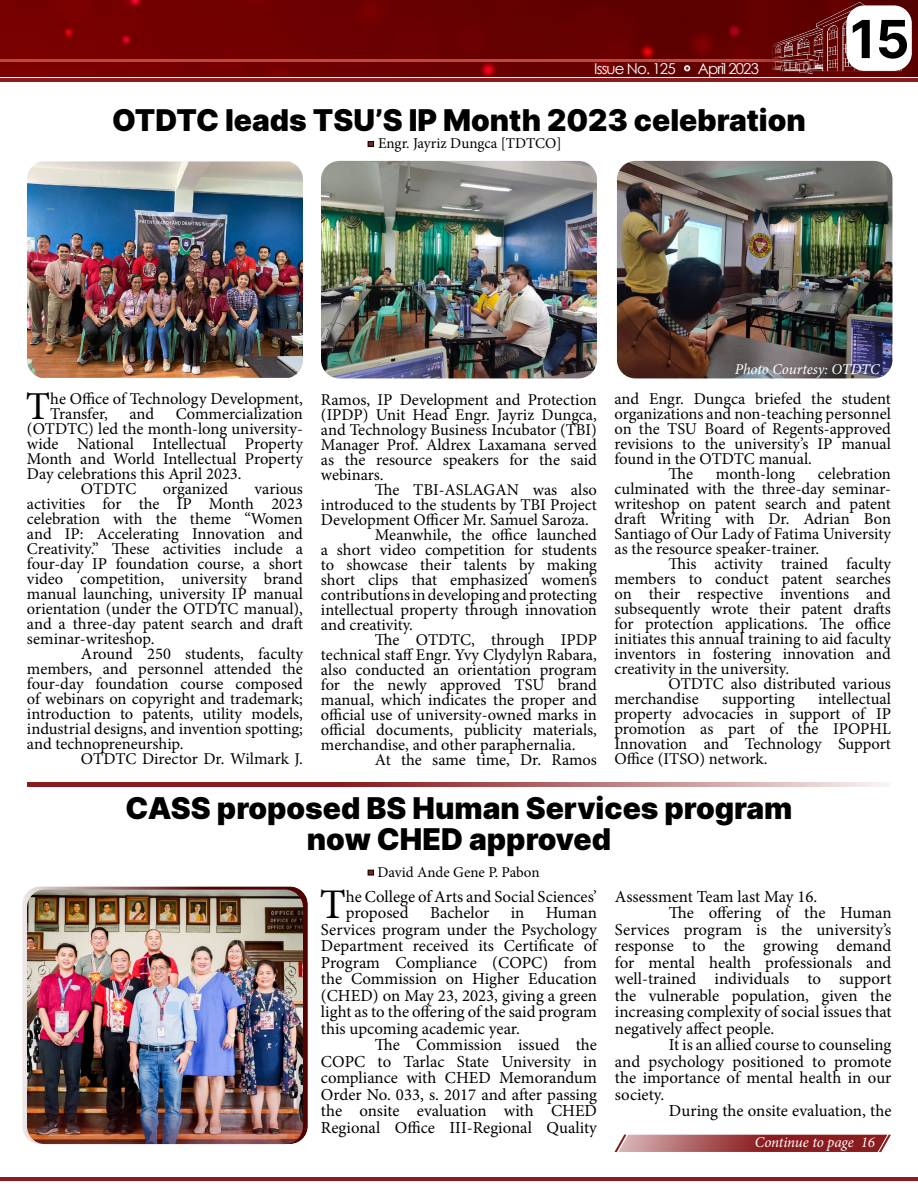
<style>
.page{position:relative;width:918px;height:1188px;background:#fff}
.page>*{position:absolute;margin:0;border:0;box-sizing:border-box;transform-origin:0 0}
.t1{font:700 52.5px "Inter";color:#000}
.t2{font:42.15px "Minion Pro";color:#000}
.t3{font:39.6px "Minion Pro";color:#000}
.t4{font:900 30px/30.9px "Inter";color:#000;text-align:center}
.t5{font:16.8px/16.5px "Minion Pro";color:#000;text-align:justify}
.t6{font:16.5px/15px "Minion Pro";letter-spacing:-.005em;color:#000;text-align:justify}
.t7{font:15px "Minion Pro";color:#000}
.t8{font:italic 15px "Minion Pro";letter-spacing:-.01em;color:#fff}
.t9{font:15px "Century Gothic";letter-spacing:-.06em;color:#fff}
</style>
<div class="page">
<img style="left:0;top:0;width:918px;height:76px">
<hr style="left:0;top:78px;width:918px;height:3px;background:#8a1b1e">
<div style="left:0;top:49px;width:918px;height:14px;background:#41ad49;opacity:.27"></div>
<img style="left:748px;top:0;width:168px;height:82px">
<svg style="left:684px;top:65px;width:6px;height:6px"></svg>
<div style="left:846px;top:5px;width:66px;height:66px;background:#fff;border-radius:18px"></div>
<hr style="left:0;top:1177px;width:918px;height:3px;background:#8a1b1e">
<svg style="left:368px;top:141px;width:6px;height:6px"></svg>
<img style="left:321px;top:161px;width:276px;height:217px">
<img style="left:27px;top:161px;width:276px;height:217px">
<img style="left:617px;top:161px;width:275px;height:217px">
<svg style="left:27px;top:782px;width:861px;height:4px;background:#ab5c5f"></svg>
<svg style="left:614px;top:1135px;width:277px;height:17px;background:#a34c4e"></svg>
<svg style="left:368px;top:870px;width:6px;height:6px"></svg>
<div style="left:10px;top:886px;width:311px;height:269px;background:#41ad49;opacity:.27"></div>
<img style="left:27px;top:890px;width:276px;height:254px">
<p class="t9" style="left:594px;top:58px;width:83px">Issue No. 125</p>
<p class="t9" style="left:698px;top:58px;width:63px">April 2023</p>
<h3 class="t4" style="left:112px;top:104px;width:695px">OTDTC leads TSU’S IP Month 2023 celebration</h3>
<p class="t7" style="left:378px;top:134px;width:185px">Engr. Jayriz Dungca [TDTCO]</p>
<h1 class="t1" style="left:850px;top:0;width:61px">15</h1>
<h3 class="t3" style="left:26px;top:380px;width:26px">T</h3>
<p class="t6" style="left:50px;top:391px;width:254px">he Office of Technology Development,<br>Transfer,</p>
<p class="t6" style="left:129px;top:406px;width:26px">and</p>
<p class="t6" style="left:176px;top:406px;width:129px">Commercialization</p>
<p class="t6" style="left:27px;top:421px;width:278px">(OTDTC) led the month-long university-</p>
<p class="t6" style="left:27px;top:436px;width:278px">wide National Intellectual Property</p>
<p class="t6" style="left:27px;top:451px;width:278px">Month and World Intellectual Property</p>
<p class="t6" style="left:27px;top:466px;width:216px">Day celebrations this April 2023.</p>
<p class="t6" style="left:81px;top:481px;width:57px">OTDTC</p>
<p class="t6" style="left:163px;top:481px;width:67px">organized</p>
<p class="t6" style="left:27px;top:481px;width:278px;text-indent:228px">various activities for the IP Month 2023 celebration with the theme “Women and IP: Accelerating Innovation and Creativity.” These activities include a four-day IP foundation course, a short video competition, university brand manual launching, university IP manual orientation (under the OTDTC manual), and a three-day patent search and draft seminar-writeshop.</p>
<p class="t6" style="left:27px;top:646px;width:278px;text-indent:54px">Around 250 students, faculty members, and personnel attended the four-day foundation course composed of webinars on copyright and trademark; introduction to patents, utility models, industrial designs, and invention spotting; and technopreneurship.</p>
<p class="t6" style="left:81px;top:751px;width:224px">OTDTC Director Dr. Wilmark J.</p>
<p class="t6" style="left:321px;top:392px;width:278px">Ramos, IP Development and Protection (IPDP) Unit Head Engr. Jayriz Dungca, and Technology Business Incubator (TBI)<br>Manager Prof. Aldrex Laxamana served as the resource speakers for the said webinars.</p>
<p class="t6" style="left:375px;top:482px;width:224px">The TBI-ASLAGAN was also</p>
<p class="t6" style="left:321px;top:497px;width:278px">introduced to the students by TBI Project</p>
<p class="t6" style="left:321px;top:512px;width:269px">Development Officer Mr. Samuel Saroza.</p>
<p class="t6" style="left:375px;top:527px;width:223px">Meanwhile, the office launched</p>
<p class="t6" style="left:321px;top:542px;width:278px">a short video competition for students</p>
<p class="t6" style="left:321px;top:557px;width:278px">to showcase their talents by making</p>
<p class="t6" style="left:321px;top:572px;width:277px">short clips that emphasized women’s</p>
<p class="t6" style="left:321px;top:587px;width:277px">contributions in developing and protecting</p>
<p class="t6" style="left:321px;top:602px;width:277px">intellectual property through innovation</p>
<p class="t6" style="left:321px;top:617px;width:93px">and creativity.</p>
<p class="t6" style="left:375px;top:632px;width:223px">The OTDTC, through IPDP</p>
<p class="t6" style="left:321px;top:647px;width:277px">technical staff Engr. Yvy Clydylyn Rabara,</p>
<p class="t6" style="left:321px;top:662px;width:278px">also conducted an orientation program</p>
<p class="t6" style="left:321px;top:677px;width:277px">for the newly approved TSU brand</p>
<p class="t6" style="left:321px;top:692px;width:277px">manual, which indicates the proper and</p>
<p class="t6" style="left:321px;top:707px;width:278px">official use of university-owned marks in</p>
<p class="t6" style="left:321px;top:722px;width:277px">official documents, publicity materials,</p>
<p class="t6" style="left:321px;top:737px;width:256px">merchandise, and other paraphernalia.</p>
<p class="t6" style="left:375px;top:752px;width:224px">At the same time, Dr. Ramos</p>
<p class="t8" style="left:735px;top:359px;width:147px">Photo Courtesy: OTDTC</p>
<p class="t6" style="left:614px;top:391px;width:278px">and Engr. Dungca briefed the student</p>
<p class="t6" style="left:614px;top:406px;width:278px">organizations and non-teaching personnel</p>
<p class="t6" style="left:614px;top:421px;width:278px">on the TSU Board of Regents-approved</p>
<p class="t6" style="left:614px;top:436px;width:278px">revisions to the university’s IP manual</p>
<p class="t6" style="left:614px;top:451px;width:199px">found in the OTDTC manual.</p>
<p class="t6" style="left:668px;top:466px;width:26px">The</p>
<p class="t6" style="left:716px;top:466px;width:81px">month-long</p>
<p class="t6" style="left:614px;top:466px;width:278px;text-indent:203px">celebration culminated with the three-day seminar&shy;writeshop on patent search and patent draft Writing with Dr. Adrian Bon Santiago of Our Lady of Fatima University as the resource speaker-trainer.</p>
<p class="t6" style="left:614px;top:556px;width:278px;text-indent:54px">This activity trained faculty members to conduct patent searches on their respective inventions and subsequently wrote their patent drafts for protection applications. The office initiates this annual training to aid faculty inventors in fostering innovation and creativity in the university.</p>
<p class="t6" style="left:614px;top:676px;width:278px;text-indent:54px">OTDTC also distributed various merchandise</p>
<p class="t6" style="left:614px;top:691px;width:278px;text-indent:204px">intellectual property advocacies in support of IP promotion as part of the IPOPHL Innovation and Technology Support Office (ITSO) network.</p>
<p class="t6" style="left:722px;top:691px;width:74px">supporting</p>
<h3 class="t4" style="left:126px;top:792px;width:668px">CASS proposed BS Human Services program now CHED approved</h3>
<p class="t7" style="left:377px;top:862px;width:164px">David Ande Gene P. Pabon</p>
<h2 class="t2" style="left:320px;top:877px;width:28px">T</h2>
<p class="t5" style="left:346px;top:888px;width:253px">he College of Arts and Social Sciences’ proposed</p>
<p class="t5" style="left:615px;top:888px;width:204px">Assessment Team last May 16.</p>
<p class="t5" style="left:669px;top:905px;width:224px">The offering of the Human</p>
<p class="t5" style="left:615px;top:921px;width:278px">Services program is the university’s</p>
<p class="t5" style="left:615px;top:938px;width:278px">response to the growing demand</p>
<p class="t5" style="left:615px;top:954px;width:278px">for mental health professionals and</p>
<p class="t5" style="left:615px;top:971px;width:278px">well-trained individuals to support</p>
<p class="t5" style="left:615px;top:987px;width:278px">the vulnerable population, given the</p>
<p class="t5" style="left:615px;top:1004px;width:278px">increasing complexity of social issues that</p>
<p class="t5" style="left:615px;top:1020px;width:161px">negatively affect people.</p>
<p class="t5" style="left:669px;top:1037px;width:224px">It is an allied course to counseling</p>
<p class="t5" style="left:615px;top:1053px;width:278px">and psychology positioned to promote</p>
<p class="t5" style="left:615px;top:1070px;width:278px">the importance of mental health in our</p>
<p class="t5" style="left:615px;top:1086px;width:51px">society.</p>
<p class="t5" style="left:669px;top:1103px;width:224px">During the onsite evaluation, the</p>
<p class="t5" style="left:430px;top:905px;width:61px">Bachelor</p>
<p class="t5" style="left:511px;top:905px;width:15px">in</p>
<p class="t5" style="left:321px;top:905px;width:278px;text-indent:225px">Human Services program under the Psychology Department received its Certificate of Program Compliance (COPC) from the Commission on Higher Education (CHED) on May 23, 2023, giving a green light as to the offering of the said program this upcoming academic year.</p>
<p class="t5" style="left:321px;top:1037px;width:278px;text-indent:54px">The Commission issued the COPC to Tarlac State University in compliance with CHED Memorandum Order No. 033, s. 2017 and after passing the onsite evaluation with CHED Regional Office III-Regional Quality</p>
<p class="t8" style="left:755px;top:1132px;width:122px">Continue to page 16</p>
</div>
